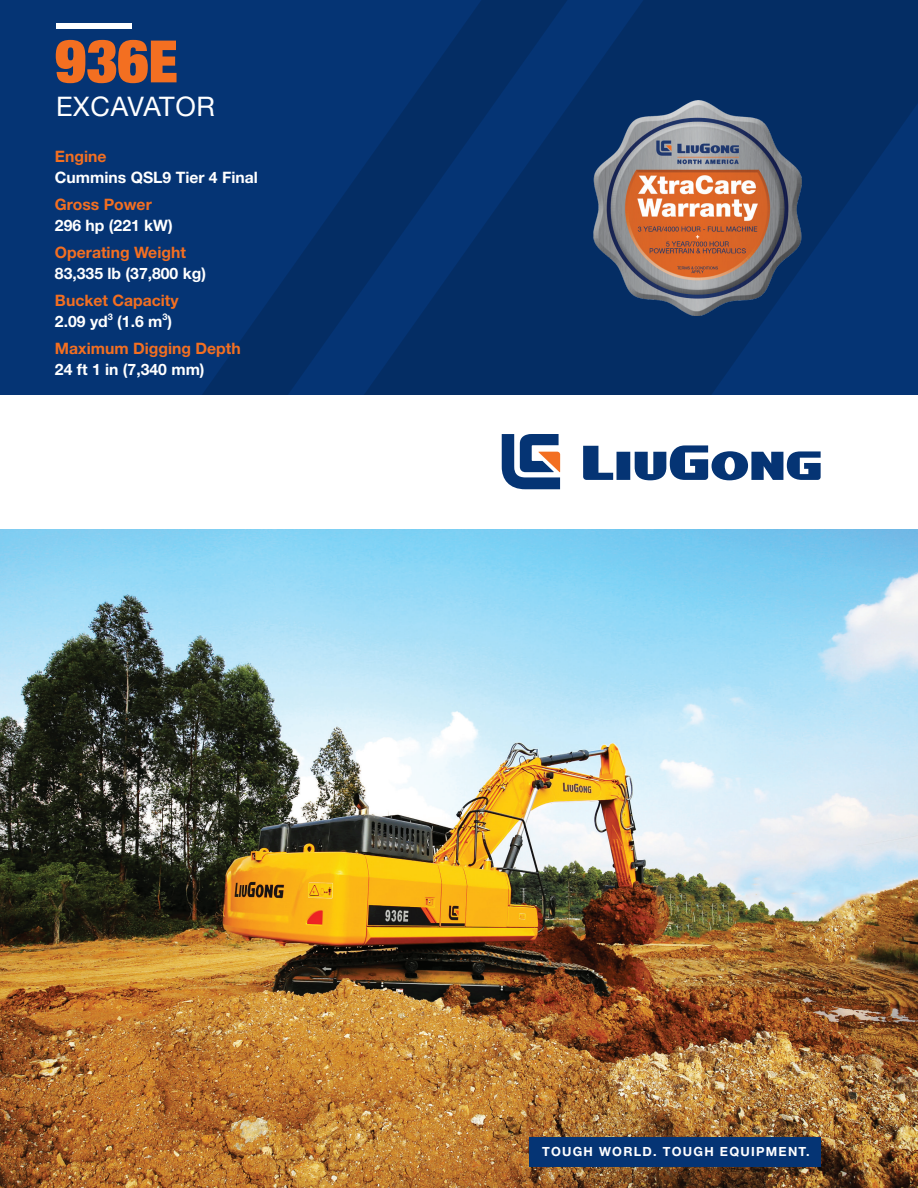
<style>
.page{position:relative;width:918px;height:1188px;background:#fff}
.page>*{position:absolute;margin:0;border:0;box-sizing:border-box;transform-origin:0 0}
.t1{font:900 condensed 60px "Helvetica Neue LT Pro";color:#f36f21}
.t2{font:27px "Helvetica Neue LT Pro";letter-spacing:.025em;color:#fff}
.t3{font:700 15.75px "Helvetica Neue LT Pro";color:#fff}
.t4{font:700 15.75px "Helvetica Neue LT Pro";color:#f36f21}
.t5{font:700 12.6px "Helvetica Neue LT Pro";letter-spacing:.1em;color:#fff}
.t6{font:700 9.15px "Helvetica Neue LT Pro";color:#fff}
.s1{font-size:58.5px}
</style>
<div class="page">
<div style="left:0;top:0;width:918px;height:394px;background:#053474"></div>
<svg style="left:201px;top:168px;width:162px;height:227px"></svg>
<svg style="left:363px;top:0;width:555px;height:395px;fill:#042d64"></svg>
<img style="left:0;top:529px;width:918px;height:659px">
<div style="left:56px;top:23px;width:76px;height:5px;background:#fff"></div>
<svg style="left:502px;top:434px;width:58px;height:55px"></svg>
<svg style="left:583px;top:445px;width:238px;height:35px"></svg>
<img style="left:590px;top:100px;width:215px;height:215px">
<div style="left:529px;top:1137px;width:291px;height:29px;background:#053474"></div>
<h1 class="t1" style="left:55px;top:21px;width:124px">936<span class="s1">E</span></h1>
<h2 class="t2" style="left:56px;top:89px;width:160px">EXCAVATOR</h2>
<p class="t4" style="left:55px;top:147px;width:53px">Engine</p>
<p class="t3" style="left:55px;top:168px;width:204px">Cummins QSL9 Tier 4 Final</p>
<p class="t4" style="left:55px;top:195px;width:98px">Gross Power</p>
<p class="t3" style="left:55px;top:216px;width:119px">296 hp (221 kW(</p>
<p class="t4" style="left:55px;top:243px;width:132px">Operating Weight</p>
<p class="t3" style="left:55px;top:264px;width:153px">83,335 lb (37,800 kg(</p>
<p class="t4" style="left:55px;top:291px;width:125px">Bucket Capacity</p>
<p class="t6" style="left:108px;top:310px;width:7px">3</p>
<p class="t3" style="left:55px;top:312px;width:54px">2.09 yd</p>
<p class="t6" style="left:162px;top:310px;width:7px">3</p>
<p class="t3" style="left:117px;top:312px;width:56px">(1.6 m (</p>
<p class="t4" style="left:55px;top:339px;width:187px">Maximum Digging Depth</p>
<p class="t3" style="left:55px;top:360px;width:151px">24 ft in1 (7,340 mm(</p>
<p class="t5" style="left:542px;top:1144px;width:53px">TOUGH</p>
<p class="t5" style="left:599px;top:1144px;width:59px">WORLD.</p>
<p class="t5" style="left:663px;top:1144px;width:53px">TOUGH</p>
<p class="t5" style="left:720px;top:1144px;width:91px">EQUIPMENT.</p>
</div>
